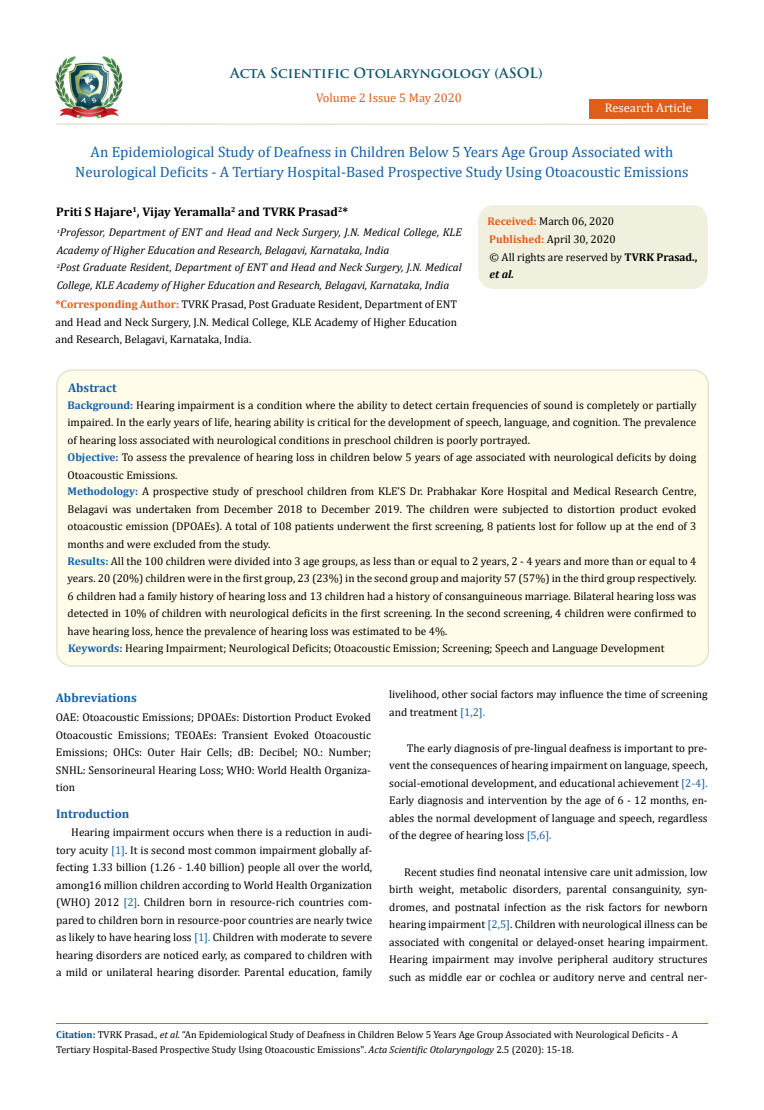
<style>
.page{position:relative;width:764px;height:1110px;background:#fff}
.page>*{position:absolute;margin:0;border:0;box-sizing:border-box;transform-origin:0 0}
.t1{font:15px/20px "Cambria";color:#1560a6;text-align:center}
.t2{font:700 13.75px "Trajan Pro";letter-spacing:-.005em;color:#0e546a}
.t3{font:700 12.5px "Cambria";color:#000}
.t4{font:700 12.5px "Cambria";color:#1560a6}
.t5{font:12.5px "Cambria";color:#e05d1a}
.t6{font:12.5px "Cambria";color:#fff}
.t7{font:11.25px/17.5px "Cambria";color:#000;text-align:justify}
.t8{font:italic 11.25px/17.5px "Cambria";color:#000}
.t9{font:10px/15px "Cambria";color:#000}
.s1{font-weight:700;color:#e05d1a}
.s2{font-weight:700}
.s3{font-weight:700;font-style:italic}
.s4{font-weight:700;color:#1560a6}
.s5{color:#1560a6}
.s6{font-weight:700;color:#035089}
.s7{font-style:italic}
</style>
<div class="page">
<img style="left:56px;top:57px;width:66px;height:61px">
<div style="left:589px;top:99px;width:118px;height:20px;background:#e05d1a"></div>
<div style="left:57px;top:370px;width:651px;height:296px;background:#fffde9;border-radius:15px"></div>
<div style="left:479px;top:206px;width:228px;height:82px;background:#f1f0de;border-radius:15px"></div>
<div style="left:478px;top:205px;width:229px;height:84px;border:1px solid #f1f0de;border-radius:15px"></div>
<hr style="left:56px;top:1023px;width:652px;height:1px;background:#e05d1a">
<hr style="left:56px;top:123px;width:651px;height:2px;background:#e0dfcd">
<p class="t2" style="left:230px;top:64px;width:314px">Acta Scientific Otolaryngology (ASOL)</p>
<p class="t5" style="left:316px;top:91px;width:147px">Volume 2 Issue 5 May 2020</p>
<p class="t6" style="left:605px;top:100px;width:89px">Research Article</p>
<h1 class="t1" style="left:75px;top:142px;width:615px">An Epidemiological Study of Deafness in Children Below 5 Years Age Group Associated with<br>Neurological Deficits - A Tertiary Hospital-Based Prospective Study Using Otoacoustic Emissions</h1>
<p class="t3" style="left:56px;top:203px;width:293px">Priti S Hajare<sup>1</sup>, Vijay Yeramalla<sup>2</sup> and TVRK Prasad<sup>2</sup>*</p>
<p class="t8" style="left:57px;top:223px;width:407px"><sup>1</sup>Professor, Department of ENT and Head and Neck Surgery, J.N. Medical College, KLE Academy of Higher Education and Research, Belagavi, Karnataka, India<br><sup>2</sup>Post Graduate Resident, Department of ENT and Head and Neck Surgery, J.N. Medical College, KLE Academy of Higher Education and Research, Belagavi, Karnataka, India</p>
<p class="t7" style="left:56px;top:295px;width:403px"><span class="s1">*Corresponding Author:</span> TVRK Prasad, Post Graduate Resident, Department of ENT and Head and Neck Surgery, J.N. Medical College, KLE Academy of Higher Education and Research, Belagavi, Karnataka, India.</p>
<p class="t7" style="left:487px;top:212px;width:211px;line-height:17.9px;text-align:left"><span class="s1">Received:</span> March 06, 2020<br><span class="s1">Published:</span> April 30, 2020<br>© All rights are reserved by <span class="s2">TVRK Prasad., </span><span class="s3">et al.</span></p>
<p class="t4" style="left:68px;top:379px;width:50px">Abstract</p>
<p class="t7" style="left:68px;top:396px;width:630px;text-align:left"><span class="s4">Background:</span> Hearing impairment is a condition where the ability to detect certain frequencies of sound is completely or partially impaired. In the early years of life, hearing ability is critical for the development of speech, language, and cognition. The prevalence of hearing loss associated with neurological conditions in preschool children is poorly portrayed.<br><span class="s4">Objective:</span> To assess the prevalence of hearing loss in children below 5 years of age associated with neurological deficits by doing Otoacoustic Emissions.</p>
<p class="t7" style="left:68px;top:482px;width:630px;text-align:left"><span class="s4">Methodology:</span> A prospective study of preschool children from KLE’S Dr. Prabhakar Kore Hospital and Medical Research Centre, Belagavi was undertaken from December 2018 to December 2019. The children were subjected to distortion product evoked otoacoustic emission (DPOAEs). A total of 108 patients underwent the first screening, 8 patients lost for follow up at the end of 3 months and were excluded from the study.<br><span class="s4">Results:</span> All the 100 children were divided into 3 age groups, as less than or equal to 2 years, 2 - 4 years and more than or equal to 4 years. 20 (20%) children were in the first group, 23 (23%) in the second group and majority 57 (57%) in the third group respectively.<br>6 children had a family history of hearing loss and 13 children had a history of consanguineous marriage. Bilateral hearing loss was detected in 10% of children with neurological deficits in the first screening. In the second screening, 4 children were confirmed to have hearing loss, hence the prevalence of hearing loss was estimated to be 4%.</p>
<p class="t7" style="left:68px;top:639px;width:598px"><span class="s4">Keywords:</span> Hearing Impairment; Neurological Deficits; Otoacoustic Emission; Screening; Speech and Language Development</p>
<p class="t4" style="left:56px;top:689px;width:82px">Abbreviations</p>
<p class="t7" style="left:56px;top:709px;width:317px">OAE: Otoacoustic Emissions; DPOAEs: Distortion Product Evoked Otoacoustic Emissions; TEOAEs: Transient Evoked Otoacoustic Emissions; OHCs: Outer Hair Cells; dB: Decibel; NO.: Number; SNHL: Sensorineural Hearing Loss; WHO: World Health Organiza&shy;tion</p>
<p class="t4" style="left:56px;top:805px;width:75px">Introduction</p>
<p class="t7" style="left:56px;top:824px;width:317px;text-indent:15px">Hearing impairment occurs when there is a reduction in audi&shy;tory acuity <span class="s5">[1]</span>. It is second most common impairment globally af&shy;fecting 1.33 billion (1.26 - 1.40 billion) people all over the world, among16 million children according to World Health Organization (WHO) 2012 <span class="s5">[2]</span>. Children born in resource-rich countries com&shy;pared to children born in resource-poor countries are nearly twice as likely to have hearing loss <span class="s5">[1].</span> Children with moderate to severe hearing disorders are noticed early, as compared to children with a mild or unilateral hearing disorder. Parental education, family</p>
<p class="t7" style="left:389px;top:685px;width:320px">livelihood, other social factors may influence the time of screening and treatment <span class="s5">[1,2].</span></p>
<p class="t7" style="left:389px;top:739px;width:320px;text-indent:17px">The early diagnosis of pre-lingual deafness is important to pre&shy;vent the consequences of hearing impairment on language, speech, social-emotional development, and educational achievement <span class="s5">[2-4].<br></span>Early diagnosis and intervention by the age of 6 - 12 months, en&shy;ables the normal development of language and speech, regardless of the degree of hearing loss <span class="s5">[5,6].</span></p>
<p class="t7" style="left:389px;top:863px;width:320px;text-indent:15px">Recent studies find neonatal intensive care unit admission, low birth weight, metabolic disorders, parental consanguinity, syn&shy;dromes, and postnatal infection as the risk factors for newborn hearing impairment <span class="s5">[2,5]</span>. Children with neurological illness can be associated with congenital or delayed-onset hearing impairment.<br>Hearing impairment may involve peripheral auditory structures such as middle ear or cochlea or auditory nerve and central ner-</p>
<p class="t9" style="left:56px;top:1027px;width:623px"><span class="s6">Citation:</span> TVRK Prasad.<span class="s7">, et al.</span> “An Epidemiological Study of Deafness in Children Below 5 Years Age Group Associated with Neurological Deficits - A<br>Tertiary Hospital-Based Prospective Study Using Otoacoustic Emissions". <span class="s7">Acta Scientific Otolaryngology</span> 2.5 (2020): 15-18.</p>
</div>
